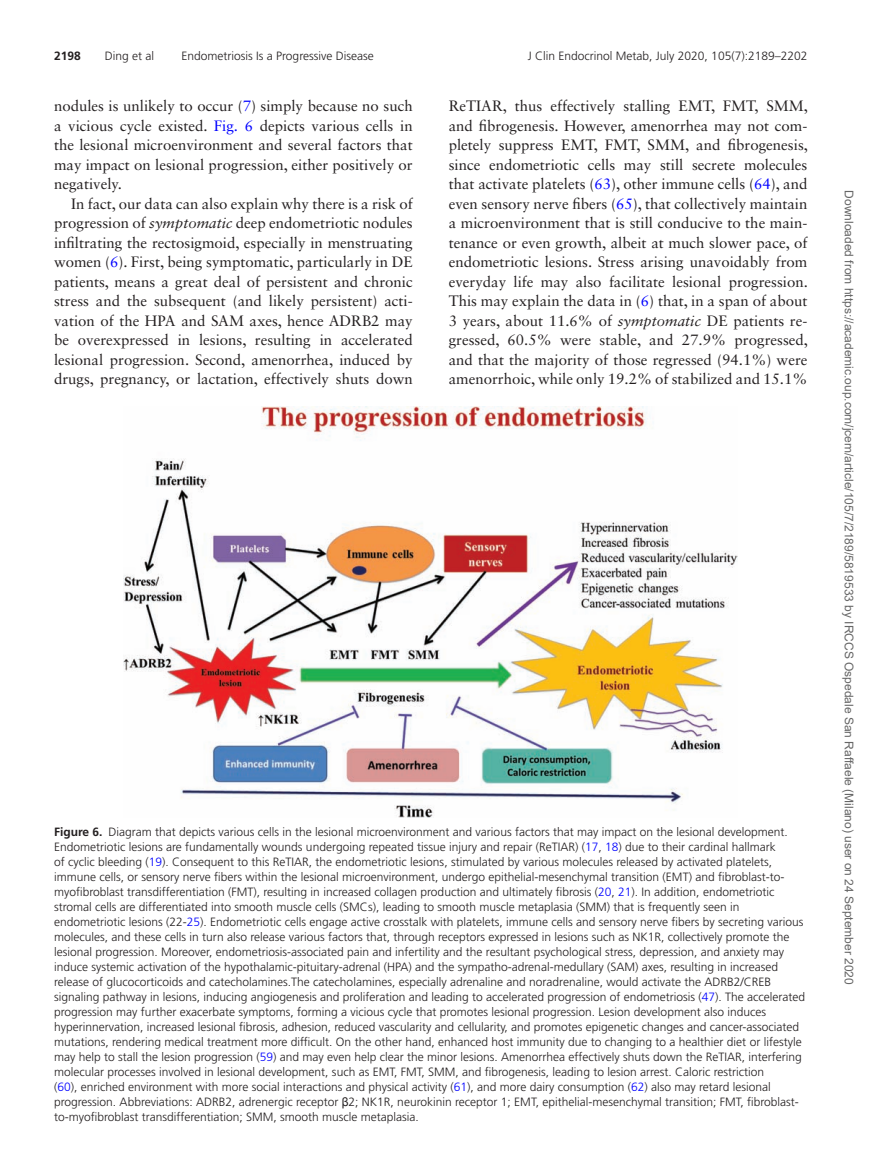
<style>
.page{position:relative;width:878px;height:1175px;background:#fff}
.page>*{position:absolute;margin:0;border:0;box-sizing:border-box;transform-origin:0 0}
.t1{font:15px/19.5px "Sabon LT Std";color:#231f20;text-align:justify}
.t2{font:300 12px/15px "Frutiger LT Std";color:#231f20}
.t3{font:12px "Arial";color:#666}
.t4{font:700 12px "Frutiger LT Std";color:#231f20}
.s1{color:#00f}
.s2{font-style:italic}
.s3{font-weight:700}
.s4{font-family:"Arial Unicode MS";font-weight:400}
</style>
<div class="page">
<img style="left:124px;top:407px;width:613px;height:410px">
<p class="t4" style="left:54px;top:49px;width:28px">2198</p>
<p class="t2" style="left:105px;top:48px;width:51px">Ding et al</p>
<p class="t2" style="left:181px;top:48px;width:194px">Endometriosis Is a Progressive Disease</p>
<p class="t2" style="left:528px;top:48px;width:281px">J Clin Endocrinol Metab, July 2020, 105(7):2189–2202</p>
<p class="t1" style="left:54px;top:96px;width:360px">nodules is unlikely to occur (<span class="s1">7</span>) simply because no such a vicious cycle existed. <span class="s1">Fig. 6</span> depicts various cells in the lesional microenvironment and several factors that may impact on lesional progression, either positively or negatively.</p>
<p class="t1" style="left:54px;top:194px;width:360px;text-indent:17px">In fact, our data can also explain why there is a risk of progression of <span class="s2">symptomatic</span> deep endometriotic nodules infiltrating the rectosigmoid, especially in menstruating women (<span class="s1">6</span>). First, being symptomatic, particularly in DE patients, means a great deal of persistent and chronic stress and the subsequent (and likely persistent) acti&shy;vation of the HPA and SAM axes, hence ADRB2 may be overexpressed in lesions, resulting in accelerated lesional progression. Second, amenorrhea, induced by drugs, pregnancy, or lactation, effectively shuts down</p>
<p class="t1" style="left:448px;top:96px;width:361px">ReTIAR, thus effectively stalling EMT, FMT, SMM, and fibrogenesis. However, amenorrhea may not com&shy;pletely suppress EMT, FMT, SMM, and fibrogenesis, since endometriotic cells may still secrete molecules that activate platelets (<span class="s1">63</span>), other immune cells (<span class="s1">64</span>), and even sensory nerve fibers (<span class="s1">65</span>), that collectively maintain a microenvironment that is still conducive to the main&shy;tenance or even growth, albeit at much slower pace, of endometriotic lesions. Stress arising unavoidably from everyday life may also facilitate lesional progression.<br>This may explain the data in (<span class="s1">6</span>) that, in a span of about 3 years, about 11.6% of <span class="s2">symptomatic</span> DE patients re&shy;gressed, 60.5% were stable, and 27.9% progressed, and that the majority of those regressed (94.1%) were amenorrhoic, while only 19.2% of stabilized and 15.1%</p>
<p class="t2" style="left:54px;top:824px;width:752px"><span class="s3">Figure 6.</span> Diagram that depicts various cells in the lesional microenvironment and various factors that may impact on the lesional development.<br>Endometriotic lesions are fundamentally wounds undergoing repeated tissue injury and repair (ReTIAR) (<span class="s1">17</span>, <span class="s1">18</span>) due to their cardinal hallmark<br>of cyclic bleeding (<span class="s1">19</span>). Consequent to this ReTIAR, the endometriotic lesions, stimulated by various molecules released by activated platelets, immune cells, or sensory nerve fibers within the lesional microenvironment, undergo epithelial-mesenchymal transition (EMT) and fibroblast-to&shy;myofibroblast transdifferentiation (FMT), resulting in increased collagen production and ultimately fibrosis (<span class="s1">20</span>, <span class="s1">21</span>). In addition, endometriotic stromal cells are differentiated into smooth muscle cells (SMCs), leading to smooth muscle metaplasia (SMM) that is frequently seen in endometriotic lesions (22-<span class="s1">25</span>). Endometriotic cells engage active crosstalk with platelets, immune cells and sensory nerve fibers by secreting various molecules, and these cells in turn also release various factors that, through receptors expressed in lesions such as NK1R, collectively promote the lesional progression. Moreover, endometriosis-associated pain and infertility and the resultant psychological stress, depression, and anxiety may induce systemic activation of the hypothalamic-pituitary-adrenal (H PA) and the sympatho-adrenal-medullary (SAM) axes, resulting in increased release of glucocorticoids and catecholamines.The catecholamines, especially adrenaline and noradrenaline, would activate the ADRB2/CREB signaling pathway in lesions, inducing angiogenesis and proliferation and leading to accelerated progression of endometriosis (<span class="s1">47</span>). The accelerated progression may further exacerbate symptoms, forming a vicious cycle that promotes lesional progression. Lesion development also induces hyperinnervation, increased lesional fibrosis, adhesion, reduced vascularity and cellularity, and promotes epigenetic changes and cancer-associated mutations, rendering medical treatment more difficult. On the other hand, enhanced host immunity due to changing to a healthier diet or lifestyle may help to stall the lesion progression (<span class="s1">59</span>) and may even help clear the minor lesions. Amenorrhea effectively shuts down the ReTIAR, interfering molecular processes involved in lesional development, such as EMT, FMT, SMM, and fibrogenesis, leading to lesion arrest. Caloric restriction<br>(<span class="s1">60</span>), enriched environment with more social interactions and physical activity (<span class="s1">61</span>), and more dairy consumption (<span class="s1">62</span>) also may retard lesional progression. Abbreviations: ADRB2, adrenergic receptor <span class="s4">β</span>2; NK1R, neurokinin receptor 1; EMT, epithelial-mesenchymal transition; FMT, fibroblast&shy;to-myofibroblast transdifferentiation; SMM, smooth muscle metaplasia.</p>
<p class="t3" style="left:853px;top:190px;width:795px;rotate:90deg">Downloaded from https://academic.oup.com/jcem/article/105/7/2189/5819533 by IRCCS Ospedale San Raffaele (Milano) user on 24 September 2020</p>
</div>
